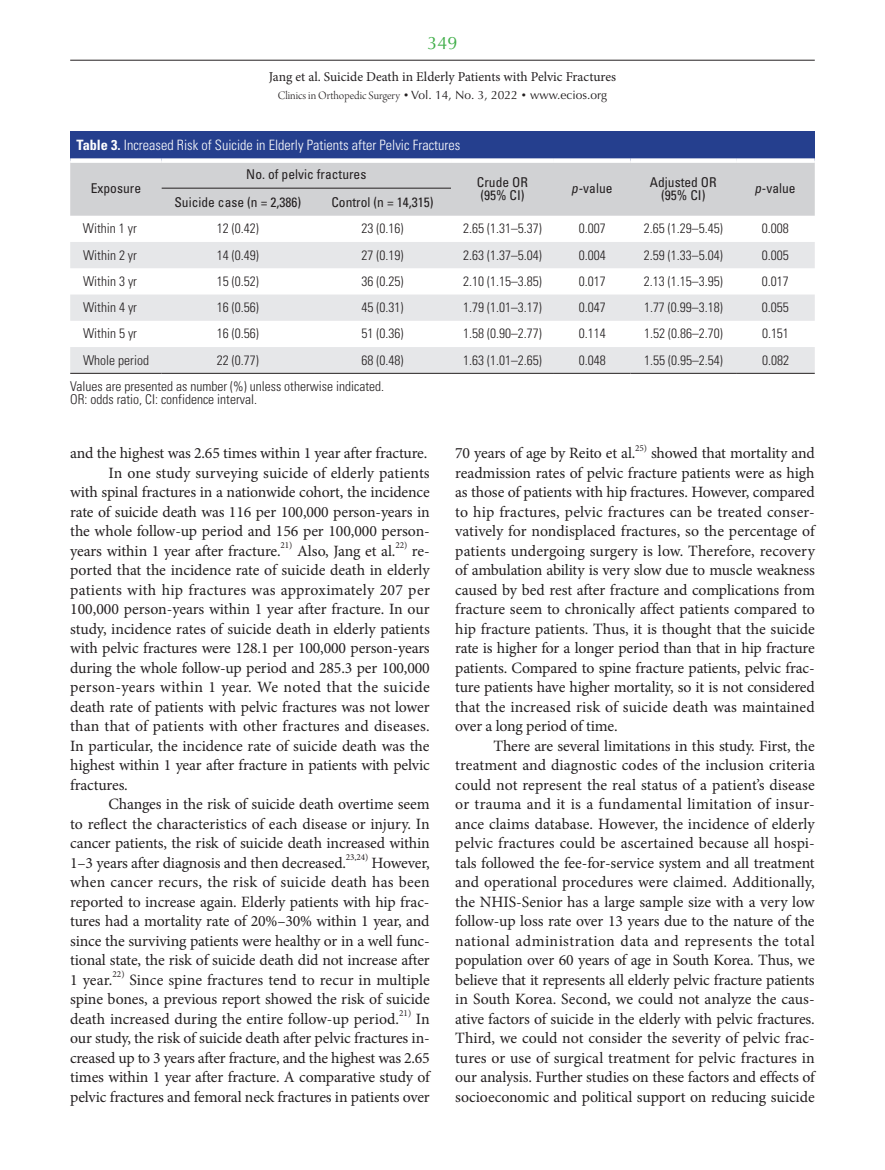
<style>
.page{position:relative;width:885px;height:1170px;background:#fff}
.page>*{position:absolute;margin:0;border:0;box-sizing:border-box;transform-origin:0 0}
.t1{font:18px "Optima LT Std";color:#40ae49}
.t2{font:15.75px/19.5px "Minion Pro";letter-spacing:-.01em;color:#231f20;text-align:justify}
.t3{font:15.75px "Minion Pro";letter-spacing:.01em;color:#231f20}
.t4{font:300 condensed 14.25px "Univers LT Std";color:#fff}
.t5{font:300 condensed 13.5px/13.5px "Univers LT Std";color:#231f20}
.t6{font:condensed 13.5px/13.5px "Univers LT Std";color:#231f20}
.t7{font:13.5px "Minion Pro";color:#231f20}
.t8{font:12px "Optima LT Std";color:#231f20}
.t9{font:9.15px "Minion Pro";letter-spacing:-.005em;color:#231f20}
.s1{font-family:"Arno Pro Light Display"}
.s2{font-size:9px}
.s3{font-weight:700}
.s4{font-style:italic}
</style>
<div class="page">
<hr style="left:70px;top:60px;width:744px;height:1px;background:#231f20">
<div style="left:70px;top:131px;width:744px;height:30px;background:#253f8e"></div>
<div style="left:70px;top:163px;width:744px;height:53px;background:#d1d2d4"></div>
<svg style="left:70px;top:242px;width:744px;height:131px;fill:#e6e7e9"></svg>
<div style="left:70px;top:158px;width:92px;height:5px;background:#fff"></div>
<div style="left:162px;top:158px;width:152px;height:5px;background:#fff"></div>
<div style="left:314px;top:158px;width:137px;height:5px;background:#fff"></div>
<div style="left:451px;top:158px;width:103px;height:5px;background:#fff"></div>
<div style="left:554px;top:158px;width:76px;height:5px;background:#fff"></div>
<div style="left:630px;top:158px;width:106px;height:5px;background:#fff"></div>
<div style="left:736px;top:158px;width:78px;height:5px;background:#fff"></div>
<hr style="left:70px;top:373px;width:92px;height:1px;background:#231f20">
<hr style="left:162px;top:373px;width:152px;height:1px;background:#231f20">
<hr style="left:314px;top:373px;width:137px;height:1px;background:#231f20">
<hr style="left:451px;top:373px;width:103px;height:1px;background:#231f20">
<hr style="left:554px;top:373px;width:76px;height:1px;background:#231f20">
<hr style="left:630px;top:373px;width:106px;height:1px;background:#231f20">
<hr style="left:736px;top:373px;width:78px;height:1px;background:#231f20">
<hr style="left:162px;top:188px;width:152px;height:1px;background:#231f20">
<hr style="left:314px;top:188px;width:137px;height:1px;background:#231f20">
<p class="t1" style="left:427px;top:32px;width:32px">349</p>
<p class="t7" style="left:269px;top:68px;width:348px">Jang et al. Suicide Death in Elderly Patients with Pelvic Fractures</p>
<p class="t8" style="left:278px;top:88px;width:331px"><span class="s1">Clinics in Orthopedic Surgery</span> <span class="s2">•</span> Vol. 14, No. 3, 2022 <span class="s2">•</span> www.ecios.org</p>
<p class="t4" style="left:77px;top:136px;width:385px"><span class="s3">Table 3.</span> Increased Risk of Suicide in Elderly Patients after Pelvic Fractures</p>
<p class="t6" style="left:91px;top:181px;width:52px">Exposure</p>
<p class="t6" style="left:246px;top:168px;width:121px">No. of pelvic fractures</p>
<p class="t6" style="left:174px;top:195px;width:128px">Suicide case (n = 2,386)</p>
<p class="t6" style="left:331px;top:195px;width:103px">Control (n = 14,315)</p>
<p class="t6" style="left:477px;top:175px;width:53px">Crude OR (95% CI)</p>
<p class="t6" style="left:571px;top:181px;width:43px"><span class="s4">p</span>-value</p>
<p class="t6" style="left:649px;top:175px;width:68px;text-align:center">Adjusted OR (95% CI)</p>
<p class="t6" style="left:754px;top:181px;width:43px"><span class="s4">p</span>-value</p>
<p class="t5" style="left:83px;top:222px;width:55px">Within 1 yr</p>
<p class="t5" style="left:217px;top:222px;width:43px">12 (0.42)</p>
<p class="t5" style="left:361px;top:222px;width:43px">23 (0.16)</p>
<p class="t5" style="left:463px;top:222px;width:80px">2.65 (1.31–5.37)</p>
<p class="t5" style="left:578px;top:222px;width:28px">0.007</p>
<p class="t5" style="left:644px;top:222px;width:80px">2.65 (1.29–5.45)</p>
<p class="t5" style="left:761px;top:222px;width:28px">0.008</p>
<p class="t5" style="left:83px;top:248px;width:55px">Within 2 yr</p>
<p class="t5" style="left:217px;top:248px;width:43px">14 (0.49)</p>
<p class="t5" style="left:361px;top:248px;width:43px">27 (0.19)</p>
<p class="t5" style="left:463px;top:248px;width:80px">2.63 (1.37–5.04)</p>
<p class="t5" style="left:578px;top:248px;width:28px">0.004</p>
<p class="t5" style="left:644px;top:248px;width:80px">2.59 (1.33–5.04)</p>
<p class="t5" style="left:761px;top:248px;width:28px">0.005</p>
<p class="t5" style="left:83px;top:274px;width:55px">Within 3 yr</p>
<p class="t5" style="left:217px;top:274px;width:43px">15 (0.52)</p>
<p class="t5" style="left:361px;top:274px;width:43px">36 (0.25)</p>
<p class="t5" style="left:463px;top:274px;width:80px">2.10 (1.15–3.85)</p>
<p class="t5" style="left:578px;top:274px;width:28px">0.017</p>
<p class="t5" style="left:644px;top:274px;width:80px">2.13 (1.15–3.95)</p>
<p class="t5" style="left:761px;top:274px;width:28px">0.017</p>
<p class="t5" style="left:83px;top:300px;width:55px">Within 4 yr</p>
<p class="t5" style="left:217px;top:300px;width:43px">16 (0.56)</p>
<p class="t5" style="left:361px;top:300px;width:43px">45 (0.31)</p>
<p class="t5" style="left:463px;top:300px;width:80px">1.79 (1.01–3.17)</p>
<p class="t5" style="left:578px;top:300px;width:28px">0.047</p>
<p class="t5" style="left:644px;top:300px;width:80px">1.77 (0.99–3.18)</p>
<p class="t5" style="left:761px;top:300px;width:28px">0.055</p>
<p class="t5" style="left:83px;top:327px;width:55px">Within 5 yr</p>
<p class="t5" style="left:217px;top:327px;width:43px">16 (0.56)</p>
<p class="t5" style="left:361px;top:327px;width:43px">51 (0.36)</p>
<p class="t5" style="left:463px;top:327px;width:80px">1.58 (0.90–2.77)</p>
<p class="t5" style="left:578px;top:327px;width:28px">0.114</p>
<p class="t5" style="left:644px;top:327px;width:80px">1.52 (0.86–2.70)</p>
<p class="t5" style="left:761px;top:327px;width:28px">0.151</p>
<p class="t5" style="left:83px;top:353px;width:67px">Whole period</p>
<p class="t5" style="left:217px;top:353px;width:43px">22 (0.77)</p>
<p class="t5" style="left:361px;top:353px;width:43px">68 (0.48)</p>
<p class="t5" style="left:463px;top:353px;width:80px">1.63 (1.01–2.65)</p>
<p class="t5" style="left:578px;top:353px;width:28px">0.048</p>
<p class="t5" style="left:644px;top:353px;width:80px">1.55 (0.95–2.54)</p>
<p class="t5" style="left:762px;top:353px;width:28px">0.082</p>
<p class="t5" style="left:70px;top:379px;width:315px">Values are presented as number (%) unless otherwise indicated.<br>OR: odds ratio, CI: confidence interval.</p>
<p class="t2" style="left:70px;top:443px;width:358px">and the highest was 2.65 times within 1 year after fracture.</p>
<p class="t3" style="left:108px;top:462px;width:323px">In one study surveying suicide of elderly patients</p>
<p class="t2" style="left:70px;top:482px;width:361px">with spinal fractures in a nationwide cohort, the incidence</p>
<p class="t2" style="left:70px;top:502px;width:361px">rate of suicide death was 116 per 100,000 person-years in</p>
<p class="t2" style="left:70px;top:521px;width:361px">the whole follow-up period and 156 per 100,000 person-</p>
<p class="t2" style="left:70px;top:541px;width:212px">years within 1 year after fracture.</p>
<p class="t9" style="left:280px;top:539px;width:13px">21)</p>
<p class="t2" style="left:297px;top:541px;width:100px">Also, Jang et al.</p>
<p class="t9" style="left:395px;top:539px;width:13px">22)</p>
<p class="t2" style="left:70px;top:541px;width:361px;text-indent:342px">re&shy;ported that the incidence rate of suicide death in elderly patients with hip fractures was approximately 207 per 100,000 person-years within 1 year after fracture. In our study, incidence rates of suicide death in elderly patients with pelvic fractures were 128.1 per 100,000 person-years during the whole follow-up period and 285.3 per 100,000 person-years within 1 year. We noted that the suicide death rate of patients with pelvic fractures was not lower than that of patients with other fractures and diseases.<br>In particular, the incidence rate of suicide death was the highest within 1 year after fracture in patients with pelvic fractures.</p>
<p class="t2" style="left:70px;top:794px;width:361px;text-indent:38px">Changes in the risk of suicide death overtime seem to reflect the characteristics of each disease or injury. In cancer patients, the risk of suicide death increased within 1–3 years after diagnosis and then decreased.</p>
<p class="t9" style="left:346px;top:851px;width:24px">23,24)</p>
<p class="t2" style="left:70px;top:853px;width:361px;text-indent:301px">However, when cancer recurs, the risk of suicide death has been reported to increase again. Elderly patients with hip frac&shy;tures had a mortality rate of 20%–30% within 1 year, and since the surviving patients were healthy or in a well func&shy;tional state, the risk of suicide death did not increase after 1 year.</p>
<p class="t9" style="left:112px;top:968px;width:14px">22)</p>
<p class="t2" style="left:70px;top:970px;width:361px;text-indent:59px">Since spine fractures tend to recur in multiple spine bones, a previous report showed the risk of suicide death increased during the entire follow-up period.</p>
<p class="t9" style="left:399px;top:1007px;width:13px">21)</p>
<p class="t2" style="left:70px;top:1009px;width:361px;text-indent:346px">In our study, the risk of suicide death after pelvic fractures in&shy;creased up to 3 years after fracture, and the highest was 2.65 times within 1 year after fracture. A comparative study of pelvic fractures and femoral neck fractures in patients over</p>
<p class="t2" style="left:455px;top:443px;width:181px">70 years of age by Reito et al.</p>
<p class="t9" style="left:635px;top:441px;width:13px">25)</p>
<p class="t2" style="left:455px;top:443px;width:361px;text-indent:196px">showed that mortality and readmission rates of pelvic fracture patients were as high as those of patients with hip fractures. However, compared to hip fractures, pelvic fractures can be treated conser&shy;vatively for nondisplaced fractures, so the percentage of patients undergoing surgery is low. Therefore, recovery of ambulation ability is very slow due to muscle weakness caused by bed rest after fracture and complications from fracture seem to chronically affect patients compared to hip fracture patients. Thus, it is thought that the suicide rate is higher for a longer period than that in hip fracture patients. Compared to spine fracture patients, pelvic frac&shy;ture patients have higher mortality, so it is not considered that the increased risk of suicide death was maintained over a long period of time.</p>
<p class="t2" style="left:455px;top:735px;width:361px;text-indent:38px">There are several limitations in this study. First, the treatment and diagnostic codes of the inclusion criteria could not represent the real status of a patient’s disease or trauma and it is a fundamental limitation of insur&shy;ance claims database. However, the incidence of elderly pelvic fractures could be ascertained because all hospi&shy;tals followed the fee-for-service system and all treatment and operational procedures were claimed. Additionally, the NHIS-Senior has a large sample size with a very low follow-up loss rate over 13 years due to the nature of the national administration data and represents the total population over 60 years of age in South Korea. Thus, we believe that it represents all elderly pelvic fracture patients in South Korea. Second, we could not analyze the caus&shy;ative factors of suicide in the elderly with pelvic fractures.<br>Third, we could not consider the severity of pelvic frac&shy;tures or use of surgical treatment for pelvic fractures in our analysis. Further studies on these factors and effects of socioeconomic and political support on reducing suicide</p>
</div>
